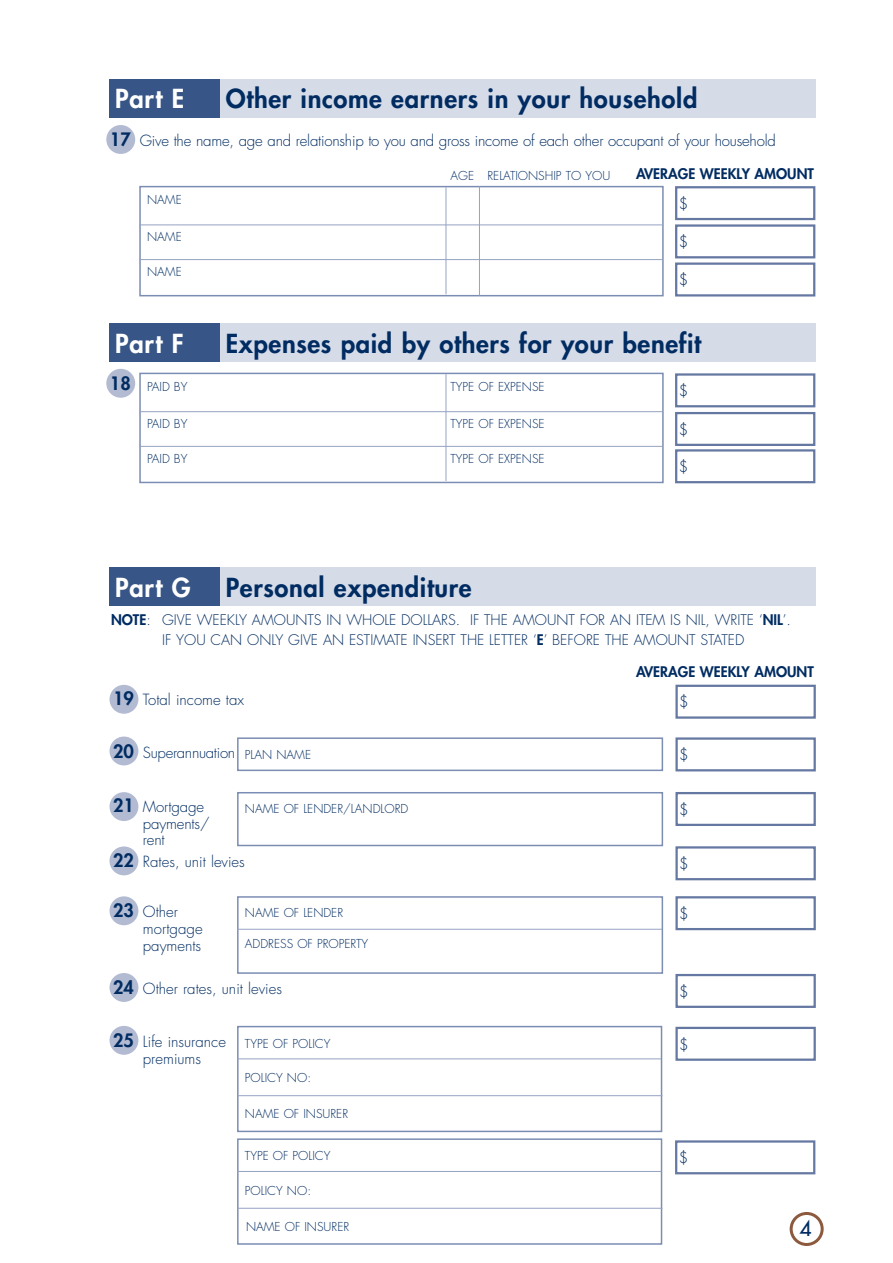
<style>
.page{position:relative;width:893px;height:1263px;background:#fff}
.page>*{position:absolute;margin:0;border:0;box-sizing:border-box;transform-origin:0 0}
.t1{font:800 25.5px "Futura";letter-spacing:.025em;color:#002c62}
.t2{font:800 25.5px "Futura";letter-spacing:.025em;color:#fff}
.t3{font:21px "Futura";color:#002c62}
.t4{font:800 18px "Futura";color:#002c62}
.t5{font:300 15px/17.2px "Futura";letter-spacing:-.01em;color:#002c62}
.t6{font:300 14.25px/20px "Futura";color:#002c62;text-align:center}
.t7{font:800 14.25px "Futura";color:#002c62}
.t8{font:300 12px "Futura";color:#002c62}
.s1{font-weight:800;font-size:18px}
.s2{font-weight:800}
.s3{font-size:12px}
</style>
<div class="page">
<div style="left:139px;top:186px;width:525px;height:110px;border:2px solid #7c8db3"></div>
<hr style="left:139px;top:225px;width:523px;height:1px;background:#95a3c3">
<div style="left:216px;top:79px;width:599px;height:38px;background:#d6dbe8"></div>
<div style="left:110px;top:79px;width:110px;height:38px;background:#375586"></div>
<div style="left:675px;top:186px;width:140px;height:34px;border:2px solid #6578a2"></div>
<div style="left:106px;top:125px;width:29px;height:29px;background:#b3bbd3;border-radius:50%"></div>
<div style="left:675px;top:224px;width:140px;height:34px;border:2px solid #6578a2"></div>
<hr style="left:139px;top:259px;width:523px;height:1px;background:#95a3c3">
<div style="left:675px;top:262px;width:140px;height:34px;border:2px solid #6578a2"></div>
<hr style="left:446px;top:187px;width:1px;height:107px;background:#95a3c3">
<hr style="left:479px;top:186px;width:1px;height:110px;background:#95a3c3">
<div style="left:139px;top:373px;width:525px;height:110px;border:2px solid #7c8db3"></div>
<hr style="left:139px;top:411px;width:523px;height:1px;background:#95a3c3">
<div style="left:675px;top:373px;width:140px;height:34px;border:2px solid #6578a2"></div>
<div style="left:106px;top:369px;width:29px;height:29px;background:#b3bbd3;border-radius:50%"></div>
<div style="left:675px;top:412px;width:140px;height:34px;border:2px solid #6578a2"></div>
<hr style="left:139px;top:446px;width:523px;height:1px;background:#95a3c3">
<div style="left:675px;top:449px;width:140px;height:34px;border:2px solid #6578a2"></div>
<hr style="left:446px;top:374px;width:1px;height:107px;background:#95a3c3">
<div style="left:216px;top:323px;width:599px;height:39px;background:#d6dbe8"></div>
<div style="left:110px;top:323px;width:110px;height:39px;background:#375586"></div>
<div style="left:216px;top:567px;width:599px;height:39px;background:#d6dbe8"></div>
<div style="left:110px;top:567px;width:110px;height:39px;background:#375586"></div>
<div style="left:675px;top:685px;width:141px;height:34px;border:2px solid #6578a2"></div>
<div style="left:110px;top:685px;width:28px;height:29px;background:#b3bbd3;border-radius:50%"></div>
<div style="left:675px;top:737px;width:141px;height:34px;border:2px solid #6578a2"></div>
<div style="left:110px;top:736px;width:28px;height:29px;background:#b3bbd3;border-radius:50%"></div>
<div style="left:237px;top:737px;width:426px;height:34px;border:2px solid #7c8db3"></div>
<div style="left:675px;top:792px;width:141px;height:34px;border:2px solid #6578a2"></div>
<div style="left:110px;top:792px;width:28px;height:29px;background:#b3bbd3;border-radius:50%"></div>
<div style="left:237px;top:792px;width:426px;height:54px;border:2px solid #7c8db3"></div>
<div style="left:675px;top:846px;width:141px;height:34px;border:2px solid #6578a2"></div>
<div style="left:110px;top:846px;width:28px;height:29px;background:#b3bbd3;border-radius:50%"></div>
<div style="left:237px;top:896px;width:426px;height:78px;border:2px solid #7c8db3"></div>
<hr style="left:237px;top:929px;width:425px;height:1px;background:#95a3c3">
<div style="left:675px;top:896px;width:141px;height:34px;border:2px solid #6578a2"></div>
<div style="left:110px;top:896px;width:28px;height:29px;background:#b3bbd3;border-radius:50%"></div>
<div style="left:675px;top:974px;width:141px;height:34px;border:2px solid #6578a2"></div>
<div style="left:110px;top:973px;width:28px;height:29px;background:#b3bbd3;border-radius:50%"></div>
<div style="left:675px;top:1027px;width:141px;height:34px;border:2px solid #6578a2"></div>
<div style="left:110px;top:1026px;width:28px;height:29px;background:#b3bbd3;border-radius:50%"></div>
<div style="left:675px;top:1140px;width:140px;height:34px;border:2px solid #6578a2"></div>
<div style="left:237px;top:1026px;width:425px;height:106px;border:2px solid #7c8db3"></div>
<hr style="left:237px;top:1058px;width:424px;height:1px;background:#95a3c3">
<hr style="left:238px;top:1095px;width:424px;height:1px;background:#95a3c3">
<div style="left:237px;top:1138px;width:425px;height:107px;border:2px solid #7c8db3"></div>
<hr style="left:237px;top:1171px;width:424px;height:1px;background:#95a3c3">
<hr style="left:238px;top:1208px;width:424px;height:1px;background:#95a3c3">
<div style="left:790px;top:1212px;width:34px;height:34px;border:3px solid #8d5a3d;border-radius:50%"></div>
<h1 class="t2" style="left:115px;top:82px;width:70px">Part E</h1>
<h1 class="t1" style="left:226px;top:82px;width:473px">Other income earners in your household</h1>
<p class="t5" style="left:110px;top:132px;width:667px"><span class="s1">17</span> Give the name, age and relationship to you and gross income of each other occupant of your household</p>
<p class="t7" style="left:636px;top:165px;width:179px">AVERAGE WEEKLY AMOUNT</p>
<p class="t8" style="left:451px;top:167px;width:161px">AGE RELATIONSHIP TO YOU</p>
<p class="t8" style="left:147px;top:192px;width:36px">NAME</p>
<p class="t8" style="left:147px;top:229px;width:36px">NAME</p>
<p class="t8" style="left:147px;top:264px;width:36px">NAME</p>
<p class="t5" style="left:679px;top:195px;width:11px">$</p>
<p class="t5" style="left:679px;top:233px;width:11px">$</p>
<p class="t5" style="left:679px;top:271px;width:11px">$</p>
<h1 class="t2" style="left:115px;top:326px;width:70px">Part F</h1>
<h1 class="t1" style="left:226px;top:326px;width:477px">Expenses paid by others for your benefit</h1>
<p class="t8" style="left:450px;top:379px;width:96px">TYPE OF EXPENSE</p>
<p class="t8" style="left:450px;top:415px;width:96px">TYPE OF EXPENSE</p>
<p class="t8" style="left:450px;top:451px;width:96px">TYPE OF EXPENSE</p>
<p class="t4" style="left:110px;top:371px;width:22px">18</p>
<p class="t8" style="left:147px;top:379px;width:42px">PAID BY</p>
<p class="t8" style="left:147px;top:415px;width:42px">PAID BY</p>
<p class="t8" style="left:147px;top:451px;width:42px">PAID BY</p>
<p class="t5" style="left:679px;top:382px;width:11px">$</p>
<p class="t5" style="left:679px;top:421px;width:11px">$</p>
<p class="t5" style="left:679px;top:458px;width:11px">$</p>
<h1 class="t2" style="left:115px;top:570px;width:77px">Part G</h1>
<h1 class="t1" style="left:226px;top:570px;width:247px">Personal expenditure</h1>
<p class="t6" style="left:111px;top:610px;width:681px"><span class="s2">NOTE</span>: GIVE WEEKLY AMOUNTS IN WHOLE DOLLARS. IF THE AMOUNT FOR AN ITEM IS NIL, WRITE ‘<span class="s2">NIL</span>’.<br>IF YOU CAN ONLY GIVE AN ESTIMATE INSERT THE LETTER ‘<span class="s2">E</span>’ BEFORE THE AMOUNT STATED</p>
<p class="t7" style="left:636px;top:663px;width:179px">AVERAGE WEEKLY AMOUNT</p>
<p class="t4" style="left:113px;top:686px;width:22px">19</p>
<p class="t5" style="left:679px;top:693px;width:11px">$</p>
<p class="t5" style="left:143px;top:691px;width:103px">Total income tax</p>
<p class="t5" style="left:113px;top:744px;width:199px"><span class="s1">20</span> Superannuation <span class="s3">PLAN NAME</span></p>
<p class="t5" style="left:679px;top:746px;width:11px">$</p>
<p class="t5" style="left:113px;top:798px;width:93px"><span class="s1">21</span> Mortgage</p>
<p class="t5" style="left:679px;top:801px;width:11px">$</p>
<p class="t5" style="left:143px;top:815px;width:68px;line-height:16.5px">payments/ rent</p>
<p class="t8" style="left:245px;top:801px;width:165px">NAME OF LENDER/LANDLORD</p>
<p class="t4" style="left:113px;top:848px;width:22px">22</p>
<p class="t5" style="left:679px;top:855px;width:11px">$</p>
<p class="t5" style="left:143px;top:853px;width:103px">Rates, unit levies</p>
<p class="t4" style="left:113px;top:898px;width:22px">23</p>
<p class="t5" style="left:679px;top:905px;width:11px">$</p>
<p class="t5" style="left:143px;top:902px;width:61px">Other mortgage payments</p>
<p class="t8" style="left:245px;top:904px;width:100px">NAME OF LENDER</p>
<p class="t8" style="left:245px;top:936px;width:125px">ADDRESS OF PROPERTY</p>
<p class="t4" style="left:113px;top:975px;width:22px">24</p>
<p class="t5" style="left:679px;top:983px;width:11px">$</p>
<p class="t5" style="left:143px;top:980px;width:141px">Other rates, unit levies</p>
<p class="t4" style="left:113px;top:1028px;width:22px">25</p>
<p class="t5" style="left:679px;top:1036px;width:11px">$</p>
<p class="t5" style="left:143px;top:1033px;width:85px">Life insurance premiums</p>
<p class="t8" style="left:245px;top:1036px;width:87px">TYPE OF POLICY</p>
<p class="t8" style="left:245px;top:1070px;width:68px">POLICY NO:</p>
<p class="t8" style="left:245px;top:1106px;width:105px">NAME OF INSURER</p>
<p class="t8" style="left:245px;top:1148px;width:87px">TYPE OF POLICY</p>
<p class="t8" style="left:245px;top:1182px;width:68px">POLICY NO:</p>
<p class="t8" style="left:246px;top:1218px;width:105px">NAME OF INSURER</p>
<p class="t5" style="left:679px;top:1149px;width:11px">$</p>
<h2 class="t3" style="left:799px;top:1214px;width:14px">4</h2>
</div>
